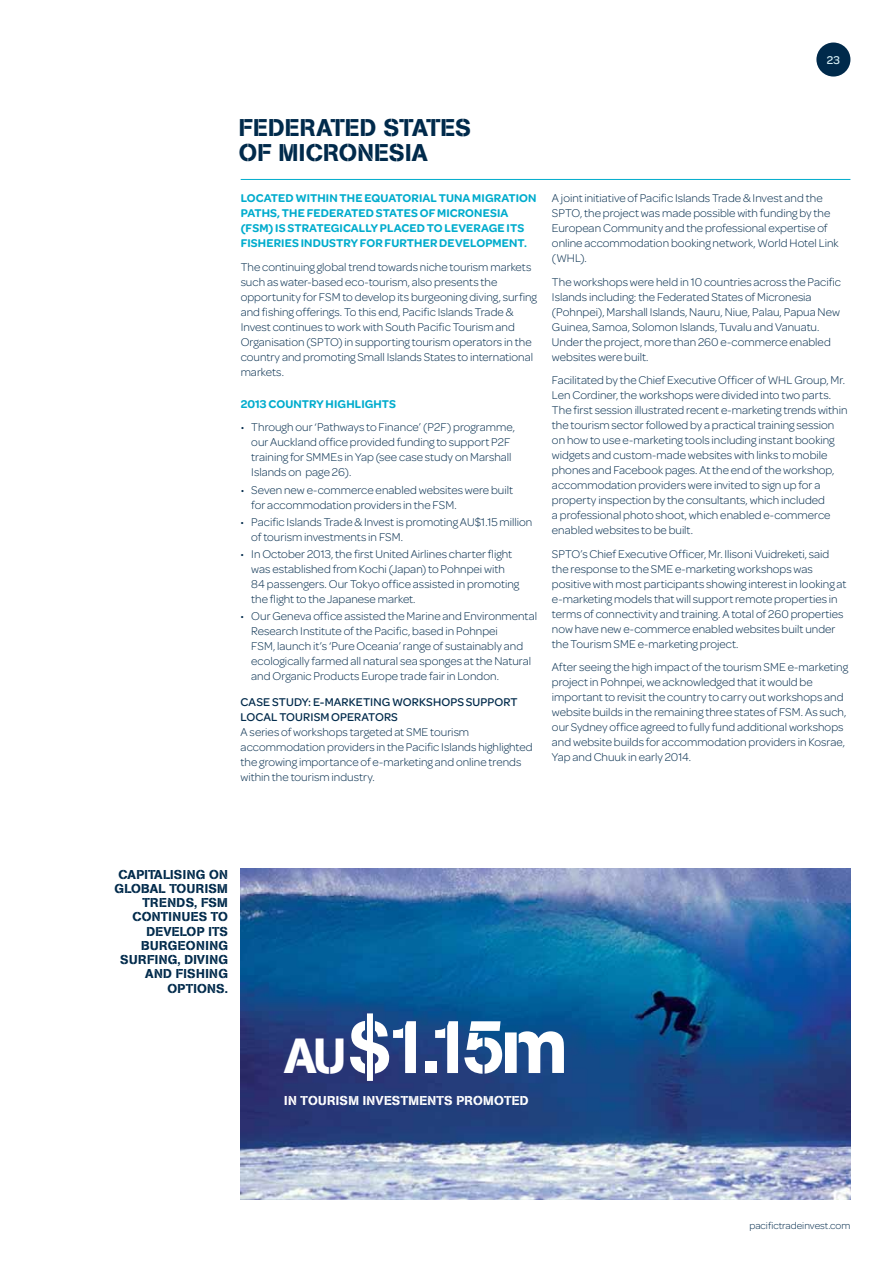
<style>
.page{position:relative;width:893px;height:1263px;background:#fff}
.page>*{position:absolute;margin:0;border:0;box-sizing:border-box;transform-origin:0 0}
.t1{font:75px "AG Book Stencil";color:#fff}
.t2{font:48.9px "AG Book Stencil";color:#fff}
.t3{font:24px/25.5px "AG Book Stencil";letter-spacing:.005em;color:#002a4b}
.t4{font:12.75px/14.2px "AG Book Stencil";letter-spacing:.02em;color:#002a4b;text-align:right}
.t5{font:12.75px "AG Book Stencil";letter-spacing:.02em;color:#fff}
.t6{font:300 12px/15px "Omnes";color:#002a4b}
.t7{font:600 12px/15px "Omnes";letter-spacing:.01em;color:#00accd}
.t8{font:500 12px/15px "Omnes";letter-spacing:.01em;color:#002a4b}
.t9{font:500 12px "Omnes";color:#d5eef4}
.t10{font:300 10.5px "Omnes";color:#002a4b}
</style>
<div class="page">
<div style="left:816px;top:43px;width:34px;height:34px;background:#002a4b;border-radius:50%"></div>
<hr style="left:241px;top:179px;width:609px;height:1px;background:#00accd">
<img style="left:241px;top:869px;width:609px;height:330px">
<p class="t9" style="left:827px;top:54px;width:14px">23</p>
<h3 class="t3" style="left:239px;top:115px;width:234px">FEDERATED STATES<br>OF MICRONESIA</h3>
<p class="t7" style="left:241px;top:191px;width:297px">LOCATED WITHIN THE EQUATORIAL TUNA MIGRATION PATHS, THE FEDERATED STATES OF MICRONESIA (FSM) IS STRATEGICALLY PLACED TO LEVERAGE ITS FISHERIES INDUSTRY FOR FURTHER DEVELOPMENT.</p>
<p class="t6" style="left:241px;top:259px;width:298px">The continuing global trend towards niche tourism markets such as water-based eco-tourism, also presents the opportunity for FSM to develop its burgeoning diving, surfing and fishing offerings. To this end, Pacific Islands Trade &amp; Invest continues to work with South Pacific Tourism and Organisation (SPTO) in supporting tourism operators in the country and promoting Small Islands States to international markets.</p>
<p class="t7" style="left:241px;top:396px;width:157px">2013 COUNTRY HIGHLIGHTS</p>
<p class="t6" style="left:251px;top:420px;width:265px;text-indent:-11px">• Through our ‘Pathways to Finance’ (P2F) programme, our Auckland office provided funding to support P2F training for SMMEs in Yap (see case study on Marshall Islands on page 26).</p>
<p class="t6" style="left:251px;top:482px;width:263px;text-indent:-11px">• Seven new e-commerce enabled websites were built for accommodation providers in the FSM.</p>
<p class="t6" style="left:251px;top:514px;width:282px;text-indent:-11px">• Pacific Islands Trade &amp; Invest is promoting AU$1.15 million of tourism investments in FSM.</p>
<p class="t6" style="left:251px;top:546px;width:270px;text-indent:-11px">• In October 2013, the first United Airlines charter flight was established from Kochi (Japan) to Pohnpei with 84 passengers. Our Tokyo office assisted in promoting the flight to the Japanese market.</p>
<p class="t6" style="left:251px;top:608px;width:287px;text-indent:-11px">• Our Geneva office assisted the Marine and Environmental Research Institute of the Pacific, based in Pohnpei<br>FSM, launch it’s ‘Pure Oceania’ range of sustainably and ecologically farmed all natural sea sponges at the Natural and Organic Products Europe trade fair in London.</p>
<p class="t8" style="left:241px;top:694px;width:279px">CASE STUDY: E-MARKETING WORKSHOPS SUPPORT<br>LOCAL TOURISM OPERATORS</p>
<p class="t6" style="left:241px;top:724px;width:293px">A series of workshops targeted at SME tourism accommodation providers in the Pacific Islands highlighted the growing importance of e-marketing and online trends within the tourism industry.</p>
<p class="t6" style="left:552px;top:191px;width:288px">A joint initiative of Pacific Islands Trade &amp; Invest and the SPTO, the project was made possible with funding by the European Community and the professional expertise of online accommodation booking network, World Hotel Link (WHL).</p>
<p class="t6" style="left:552px;top:274px;width:291px">The workshops were held in 10 countries across the Pacific Islands including: the Federated States of Micronesia (Pohnpei), Marshall Islands, Nauru, Niue, Palau, Papua New Guinea, Samoa, Solomon Islands, Tuvalu and Vanuatu.<br>Under the project, more than 260 e-commerce enabled websites were built.</p>
<p class="t6" style="left:552px;top:373px;width:297px">Facilitated by the Chief Executive Officer of WHL Group, Mr.<br>Len Cordiner, the workshops were divided into two parts.<br>The first session illustrated recent e-marketing trends within the tourism sector followed by a practical training session on how to use e-marketing tools including instant booking widgets and custom-made websites with links to mobile phones and Facebook pages. At the end of the workshop, accommodation providers were invited to sign up for a property inspection by the consultants, which included<br>a professional photo shoot, which enabled e-commerce enabled websites to be built.</p>
<p class="t6" style="left:552px;top:546px;width:296px">SPTO’s Chief Executive Officer, Mr. Ilisoni Vuidreketi, said the response to the SME e-marketing workshops was positive with most participants showing interest in looking at e-marketing models that will support remote properties in terms of connectivity and training. A total of 260 properties now have new e-commerce enabled websites built under the Tourism SME e-marketing project.</p>
<p class="t6" style="left:552px;top:660px;width:298px">After seeing the high impact of the tourism SME e-marketing project in Pohnpei, we acknowledged that it would be important to revisit the country to carry out workshops and website builds in the remaining three states of FSM. As such, our Sydney office agreed to fully fund additional workshops and website builds for accommodation providers in Kosrae, Yap and Chuuk in early 2014.</p>
<p class="t4" style="left:114px;top:867px;width:115px">CAPITALISING ON<br>GLOBAL TOURISM<br>TRENDS, FSM<br>CONTINUES TO<br>DEVELOP ITS<br>BURGEONING<br>SURFING, DIVING<br>AND FISHING<br>OPTIONS.</p>
<h1 class="t1" style="left:348px;top:1002px;width:221px">$1.15m</h1>
<h2 class="t2" style="left:284px;top:1026px;width:63px">AU</h2>
<p class="t5" style="left:284px;top:1093px;width:246px">IN TOURISM INVESTMENTS PROMOTED</p>
<p class="t10" style="left:749px;top:1220px;width:103px">pacifictradeinvest.com</p>
</div>
